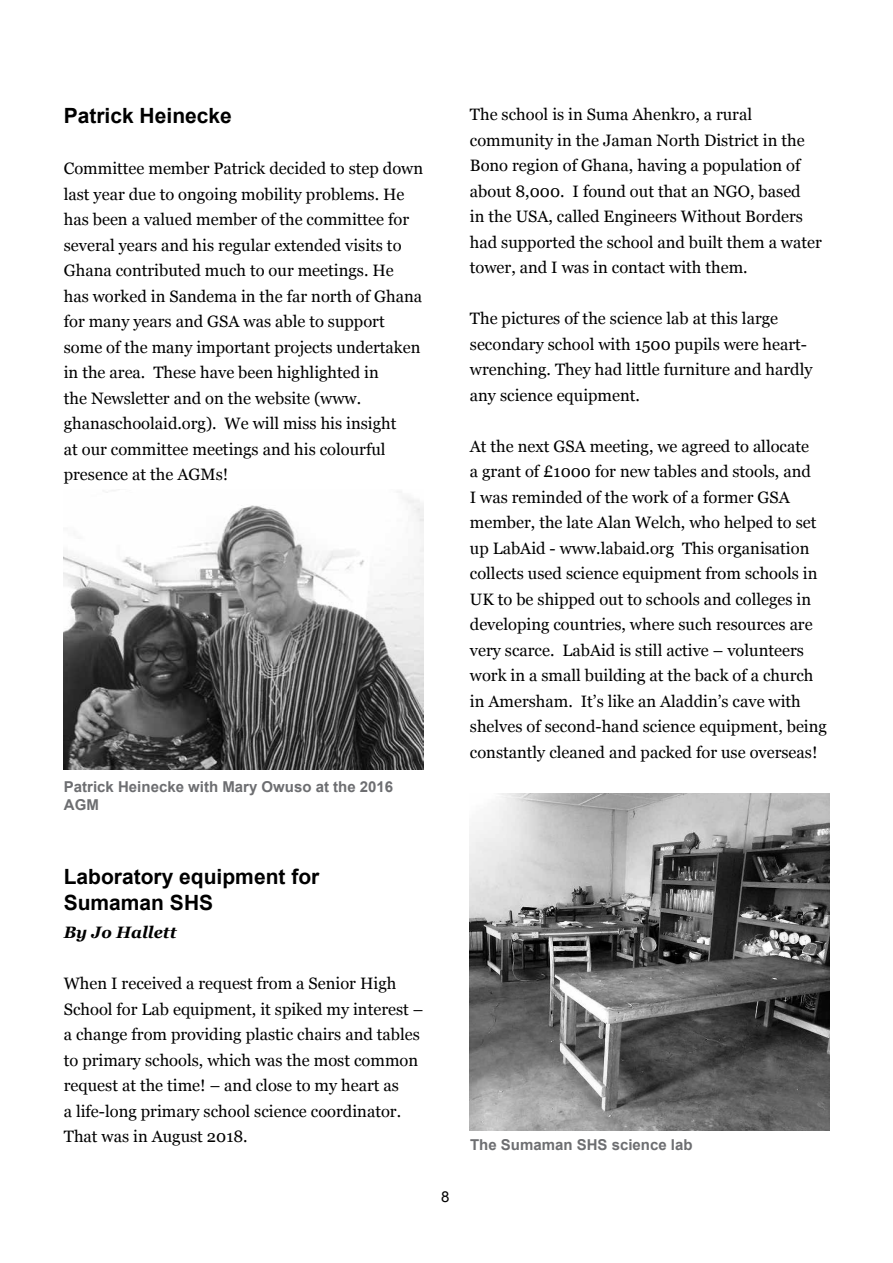
<style>
.page{position:relative;width:893px;height:1263px;background:#fff}
.page>*{position:absolute;margin:0;border:0;box-sizing:border-box;transform-origin:0 0}
.t1{font:700 21px/25.5px "Arial";color:#000}
.t2{font:16.5px/25.5px "Georgia";color:#000}
.t3{font:italic 700 16.5px "Georgia";color:#000}
.t4{font:700 15px/18px "Arial";color:#6d6e71}
.t5{font:15px "Arial";color:#000}
</style>
<div class="page">
<img style="left:64px;top:489px;width:359px;height:281px">
<img style="left:470px;top:793px;width:359px;height:337px">
<p class="t1" style="left:64px;top:104px;width:170px">Patrick Heinecke</p>
<p class="t2" style="left:64px;top:155px;width:361px">Committee member Patrick decided to step down last year due to ongoing mobility problems. He has been a valued member of the committee for several years and his regular extended visits to Ghana contributed much to our meetings. He<br>has worked in Sandema in the far north of Ghana for many years and GSA was able to support some of the many important projects undertaken in the area. These have been highlighted in<br>the Newsletter and on the website (www. ghanaschoolaid.org). We will miss his insight<br>at our committee meetings and his colourful presence at the AGMs!</p>
<p class="t4" style="left:64px;top:778px;width:331px">Patrick Heinecke with Mary Owuso at the 2016<br>AGM</p>
<p class="t2" style="left:470px;top:101px;width:353px">The school is in Suma Ahenkro, a rural community in the Jaman North District in the Bono region of Ghana, having a population of about 8,000. I found out that an NGO, based<br>in the USA, called Engineers Without Borders had supported the school and built them a water tower, and I was in contact with them.</p>
<p class="t2" style="left:470px;top:305px;width:344px">The pictures of the science lab at this large secondary school with 1500 pupils were heart&shy;wrenching. They had little furniture and hardly any science equipment.</p>
<p class="t2" style="left:470px;top:433px;width:359px">At the next GSA meeting, we agreed to allocate<br>a grant of £1000 for new tables and stools, and<br>I was reminded of the work of a former GSA member, the late Alan Welch, who helped to set up LabAid - www.labaid.org This organisation collects used science equipment from schools in UK to be shipped out to schools and colleges in developing countries, where such resources are very scarce. LabAid is still active – volunteers work in a small building at the back of a church in Amersham. It’s like an Aladdin’s cave with shelves of second-hand science equipment, being constantly cleaned and packed for use overseas!</p>
<p class="t1" style="left:64px;top:865px;width:257px">Laboratory equipment for<br>Sumaman SHS</p>
<p class="t3" style="left:64px;top:920px;width:114px">By Jo Hallett</p>
<p class="t2" style="left:64px;top:970px;width:361px">When I received a request from a Senior High School for Lab equipment, it spiked my interest – a change from providing plastic chairs and tables to primary schools, which was the most common request at the time! – and close to my heart as<br>a life-long primary school science coordinator.<br>That was in August 2018.</p>
<p class="t5" style="left:441px;top:1186px;width:10px">8</p>
<p class="t4" style="left:470px;top:1136px;width:224px">The Sumaman SHS science lab</p>
</div>
